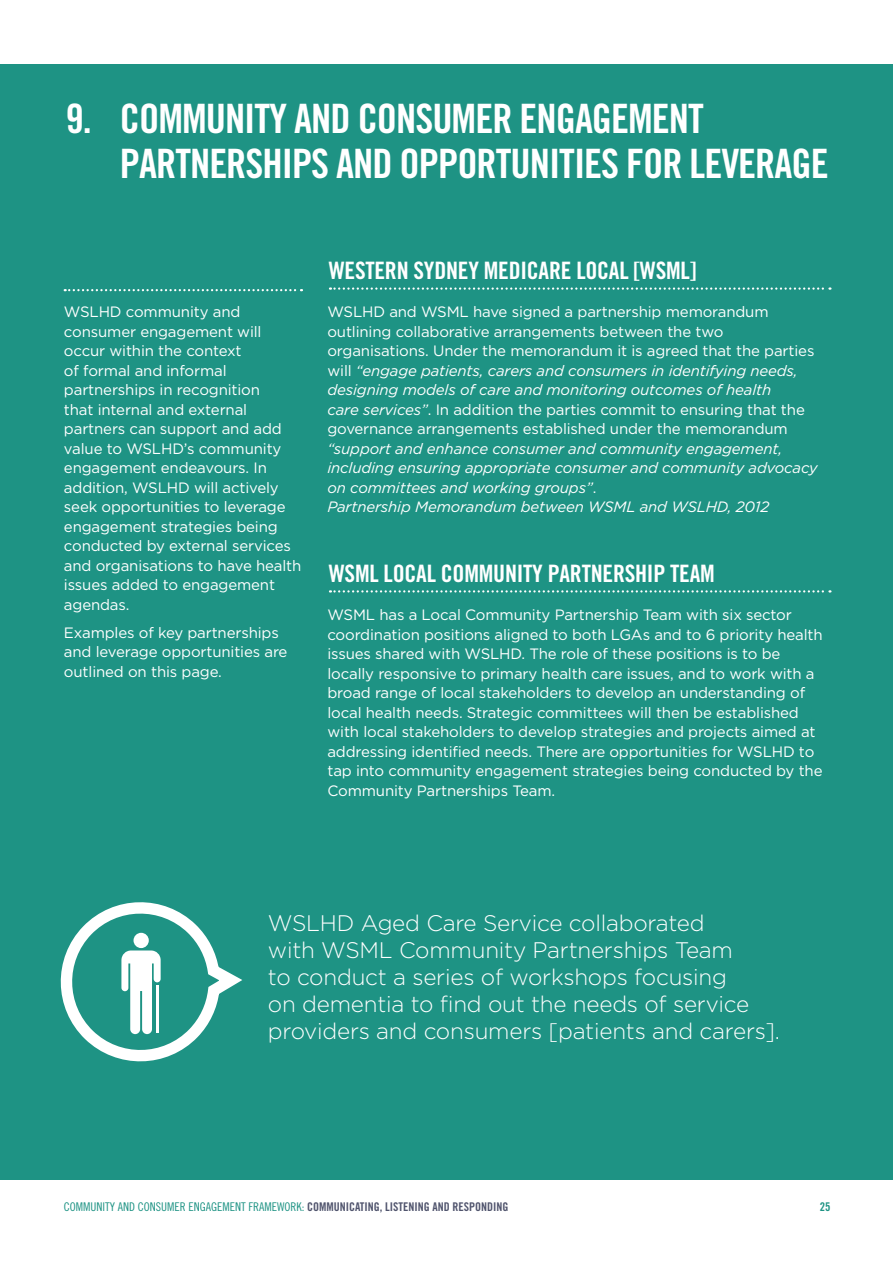
<style>
.page{position:relative;width:893px;height:1263px;background:#fff}
.page>*{position:absolute;margin:0;border:0;box-sizing:border-box;transform-origin:0 0}
.t1{font:40.5px/45px "Trade Gothic Bold Cond Twenty";letter-spacing:-.025em;color:#fff}
.t2{font:24px "Trade Gothic Bold Cond Twenty";letter-spacing:-.01em;color:#fff}
.t3{font:300 22.5px/27px "Gotham";letter-spacing:-.01em;color:#fff}
.t4{font:15px/19.5px "Gotham";letter-spacing:-.01em;color:#fff}
.t5{font:italic 15px/19.5px "Gotham";letter-spacing:-.01em;color:#fff}
.t6{font:12px "Trade Gothic Cond Eighteen";color:#1e9384}
.t7{font:12px "Trade Gothic Bold Cond Twenty";color:#1e9384}
.s1{font-style:italic}
.s2{font-style:normal}
.s3{font-family:"Trade Gothic Bold Cond Twenty";color:#50546d}
</style>
<div class="page">
<div style="left:0;top:65px;width:893px;height:1115px;background:#1e9384"></div>
<svg style="left:65px;top:289px;width:237px;height:2px"></svg>
<svg style="left:330px;top:287px;width:500px;height:3px"></svg>
<svg style="left:330px;top:590px;width:500px;height:2px"></svg>
<svg style="left:60px;top:902px;width:182px;height:160px"></svg>
<hr style="left:156px;top:985px;width:2px;height:47px;background:#fff">
<div style="left:134px;top:933px;width:15px;height:15px;background:#fff;border-radius:50%"></div>
<h1 class="t1" style="left:120px;top:96px;width:710px;text-indent:-54px">9. COMMUNITY AND CONSUMER ENGAGEMENT<br>PARTNERSHIPS AND OPPORTUNITIES FOR LEVERAGE</h1>
<p class="t4" style="left:64px;top:302px;width:239px">WSLHD community and consumer engagement will occur within the context<br>of formal and informal partnerships in recognition<br>that internal and external partners can support and add value to WSLHD’s community engagement endeavours. In addition, WSLHD will actively seek opportunities to leverage engagement strategies being conducted by external services and organisations to have health issues added to engagement agendas.</p>
<p class="t4" style="left:64px;top:622px;width:225px">Examples of key partnerships and leverage opportunities are outlined on this page.</p>
<h2 class="t2" style="left:329px;top:256px;width:369px">WESTERN SYDNEY MEDICARE LOCAL [WSML]</h2>
<p class="t4" style="left:327px;top:302px;width:489px">WSLHD and WSML have signed a partnership memorandum outlining collaborative arrangements between the two organisations. Under the memorandum it is agreed that the parties will <span class="s1">“engage patients, carers and consumers in identifying needs, designing models of care and monitoring outcomes of health<br>care services”</span>. In addition the parties commit to ensuring that the governance arrangements established under the memorandum</p>
<p class="t5" style="left:327px;top:439px;width:492px">“support and enhance consumer and community engagement, including ensuring appropriate consumer and community advocacy on committees and working groups”<span class="s2">.<br></span>Partnership Memorandum between WSML and WSLHD, 2012</p>
<h2 class="t2" style="left:329px;top:559px;width:387px">WSML LOCAL COMMUNITY PARTNERSHIP TEAM</h2>
<p class="t4" style="left:327px;top:605px;width:497px">WSML has a Local Community Partnership Team with six sector coordination positions aligned to both LGAs and to 6 priority health issues shared with WSLHD. The role of these positions is to be locally responsive to primary health care issues, and to work with a broad range of local stakeholders to develop an understanding of local health needs. Strategic committees will then be established with local stakeholders to develop strategies and projects aimed at addressing identified needs. There are opportunities for WSLHD to tap into community engagement strategies being conducted by the Community Partnerships Team.</p>
<h3 class="t3" style="left:268px;top:909px;width:514px">WSLHD Aged Care Service collaborated<br>with WSML Community Partnerships Team<br>to conduct a series of workshops focusing<br>on dementia to find out the needs of service providers and consumers [patients and carers].</h3>
<p class="t6" style="left:64px;top:1199px;width:446px">COMMUNITY AND CONSUMER ENGAGEMENT FRAMEWORK: <span class="s3">COMMUNICATING, LISTENING AND RESPONDING</span></p>
<p class="t7" style="left:820px;top:1199px;width:12px">25</p>
</div>
